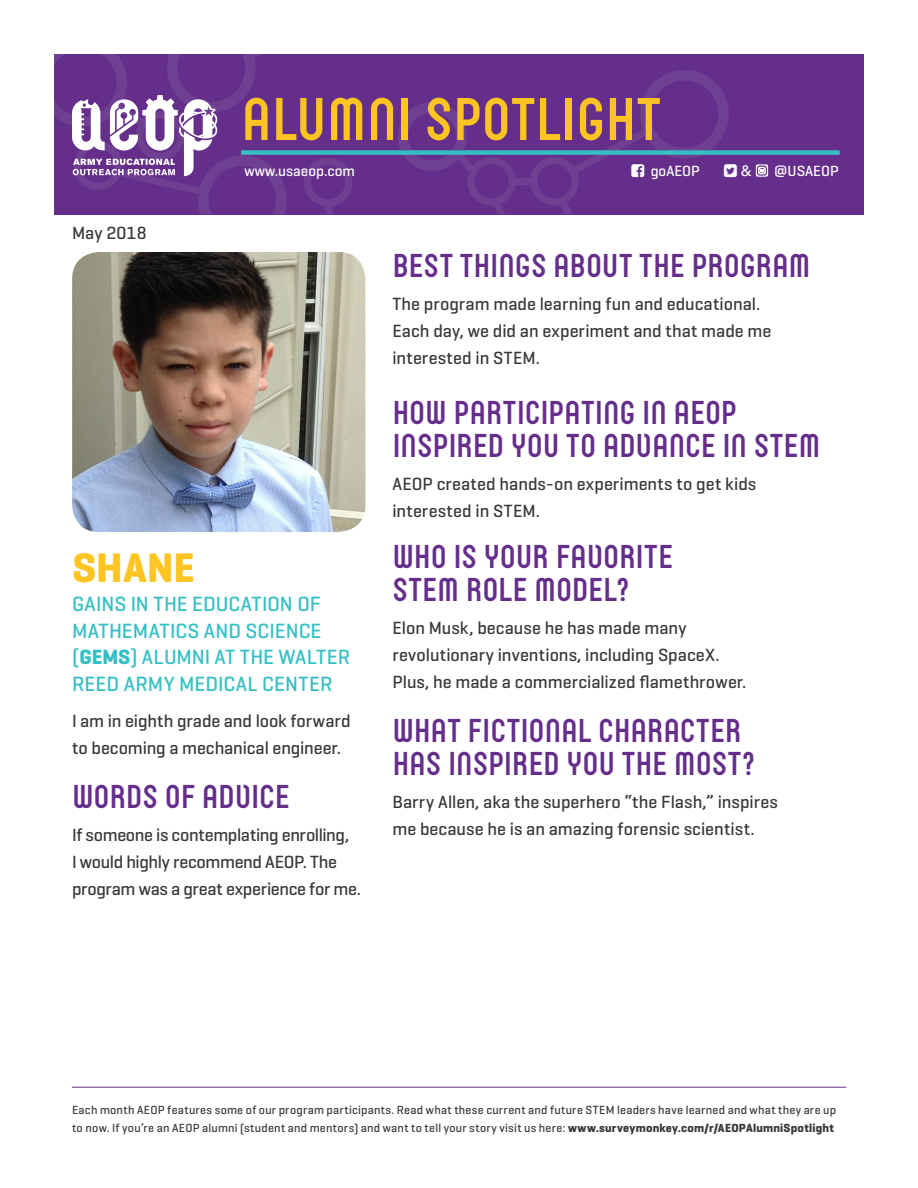
<style>
.page{position:relative;width:918px;height:1188px;background:#fff}
.page>*{position:absolute;margin:0;border:0;box-sizing:border-box;transform-origin:0 0}
.t1{font:700 60px "Neubau Grotesque";color:#fec522}
.Name{font:700 42px "Geogrotesque";letter-spacing:.005em;color:#fec522}
.t2{font:700 33px/33px "Neubau Grotesque";letter-spacing:-.005em;color:#652e8b}
.Alumni{font:500 21px/26.4px "Geogrotesque";letter-spacing:.005em;color:#35bfc4}
.Copy{font:500 18px/27px "Geogrotesque";color:#39383b}
.Copy-2{font:500 18px/27px "Geogrotesque";letter-spacing:-.02em;color:#39383b}
.t3{font:500 15px "Geogrotesque";color:#fff}
.t4{font:500 15px "Avenir";color:#fff}
.t5{font:500 12px/18px "Geogrotesque";letter-spacing:.025em;color:#39383b}
.s1{font-weight:700}
</style>
<div class="page">
<div style="left:54px;top:54px;width:810px;height:160px;background:#652e8b"></div>
<svg style="left:304px;top:158px;width:48px;height:56px"></svg>
<hr style="left:72px;top:1087px;width:774px;height:1px;background:#652e8b">
<svg style="left:54px;top:54px;width:233px;height:160px"></svg>
<div style="left:241px;top:150px;width:599px;height:5px;background:#35bfc4"></div>
<svg style="left:756px;top:164px;width:12px;height:13px"></svg>
<img style="left:72px;top:252px;width:293px;height:280px">
<svg style="left:398px;top:70px;width:339px;height:144px"></svg>
<h1 class="t1" style="left:241px;top:85px;width:421px">ALUMNI SPOTLIGHT</h1>
<p class="Copy" style="left:72px;top:219px;width:76px">May 2018</p>
<p class="t3" style="left:245px;top:161px;width:112px">www.usaeop.com</p>
<p class="t3" style="left:651px;top:161px;width:51px">goAEOP</p>
<p class="t4" style="left:741px;top:158px;width:12px">&amp;</p>
<p class="t3" style="left:774px;top:162px;width:66px">@USAEOP</p>
<p class="Name" style="left:72px;top:542px;width:124px">SHANE</p>
<p class="Alumni" style="left:72px;top:591px;width:280px">GAINS IN THE EDUCATION OF<br>MATHEMATICS AND SCIENCE (<span class="s1">GEMS</span>) ALUMNI AT THE WALTER<br>REED ARMY MEDICAL CENTER</p>
<p class="Copy" style="left:72px;top:707px;width:280px">I am in eighth grade and look forward to becoming a mechanical engineer.</p>
<p class="t2" style="left:72px;top:781px;width:219px">WORDS OF ADVICE</p>
<p class="Copy-2" style="left:72px;top:821px;width:290px">If someone is contemplating enrolling,<br>I would highly recommend AEOP. The program was a great experience for me.</p>
<p class="t2" style="left:392px;top:249px;width:420px">BEST THINGS ABOUT THE PROGRAM</p>
<p class="Copy" style="left:392px;top:290px;width:381px">The program made learning fun and educational.<br>Each day, we did an experiment and that made me interested in STEM.</p>
<p class="t2" style="left:392px;top:396px;width:430px">HOW PARTICIPATING IN AEOP<br>INSPIRED YOU TO ADVANCE IN STEM</p>
<p class="Copy" style="left:392px;top:470px;width:365px">AEOP created hands-on experiments to get kids interested in STEM.</p>
<p class="t2" style="left:392px;top:540px;width:282px">WHO IS YOUR FAVORITE<br>STEM ROLE MODEL?</p>
<p class="Copy" style="left:392px;top:614px;width:356px">Elon Musk, because he has made many revolutionary inventions, including SpaceX.<br>Plus, he made a commercialized flamethrower.</p>
<p class="t2" style="left:392px;top:714px;width:365px">WHAT FICTIONAL CHARACTER<br>HAS INSPIRED YOU THE MOST?</p>
<p class="Copy" style="left:392px;top:788px;width:387px">Barry Allen, aka the superhero “the Flash,” inspires me because he is an amazing forensic scientist.</p>
<p class="t5" style="left:72px;top:1101px;width:766px">Each month AEOP features some of our program participants. Read what these current and future STEM leaders have learned and what they are up to now. If you’re an AEOP alumni (student and mentors) and want to tell your story visit us here: <span class="s1">www.surveymonkey.com/r/AEOPAlumniSpotlight</span></p>
</div>
